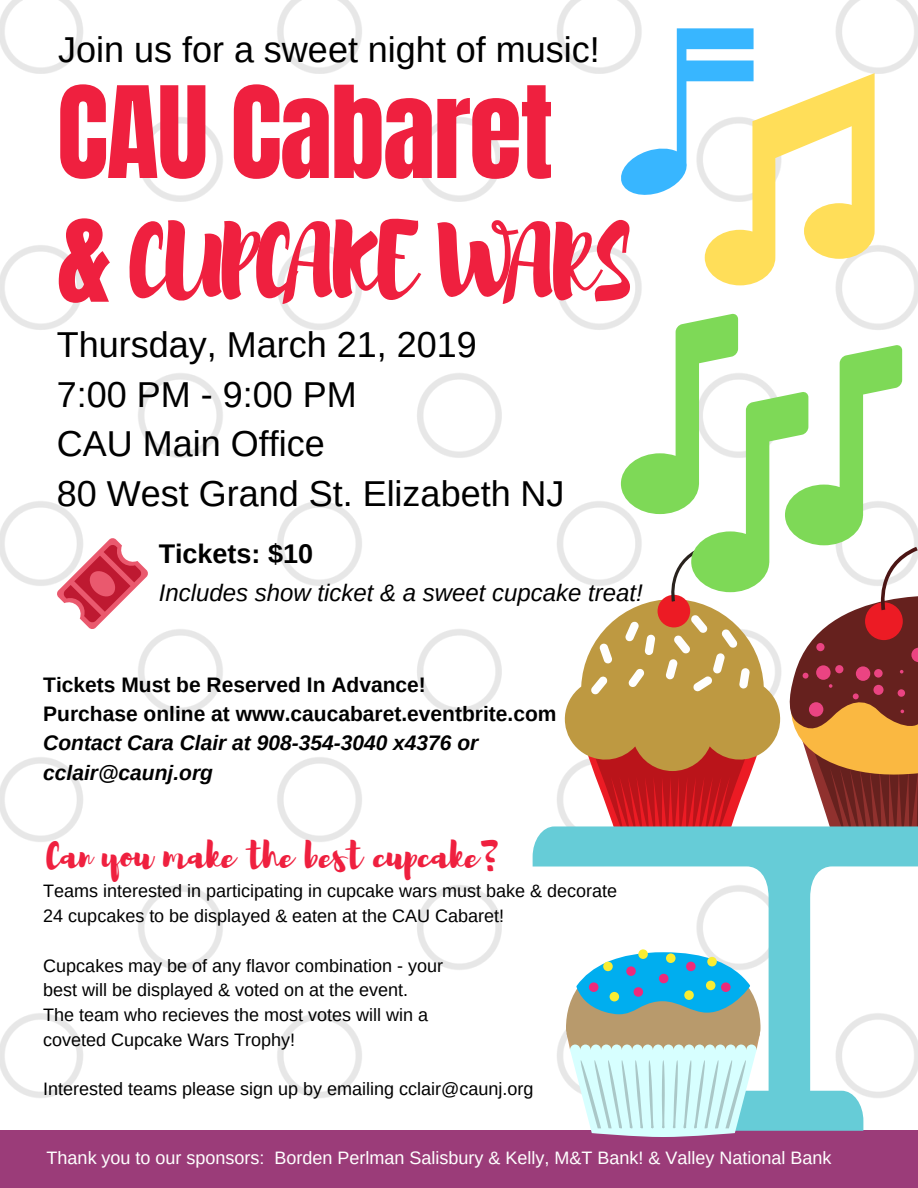
<style>
.page{position:relative;width:918px;height:1188px;background:#fff}
.page>*{position:absolute;margin:0;border:0;box-sizing:border-box;transform-origin:0 0}
.t1{font:108px/123.8px "Anton";letter-spacing:-.015em;color:#ef203f}
.t2{font:96px "Brusher";letter-spacing:-.015em;color:#ef203f}
.t3{font:36px/49.5px "Arimo";color:#000}
.t4{font:36px "Brusher";color:#ef203f}
.t5{font:700 27px "Arimo";color:#000}
.t6{font:italic 24px "Arimo";color:#000}
.t7{font:700 21px/29.2px "Arimo";color:#000}
.t8{font:italic 700 21px/29.2px "Arimo";color:#000}
.t9{font:18px/24.8px "Arimo";color:#000}
.t10{font:18px "Arimo";color:#fff}
</style>
<div class="page">
<img style="left:0;top:0;width:918px;height:1098px">
<div style="left:0;top:1130px;width:918px;height:58px;background:#9b3c79"></div>
<svg style="left:533px;top:826px;width:385px;height:305px"></svg>
<svg style="left:621px;top:313px;width:281px;height:78px"></svg>
<svg style="left:559px;top:391px;width:359px;height:460px"></svg>
<svg style="left:621px;top:28px;width:254px;height:257px"></svg>
<svg style="left:566px;top:949px;width:195px;height:188px;background:#a7cfd1"></svg>
<svg style="left:57px;top:538px;width:91px;height:91px"></svg>
<h3 class="t3" style="left:58px;top:25px;width:543px">Join us for a sweet night of music!</h3>
<h1 class="t1" style="left:57px;top:72px;width:498px">CAU Cabaret &amp;</h1>
<h2 class="t2" style="left:129px;top:198px;width:504px">CUPCAKE WARS</h2>
<h3 class="t3" style="left:57px;top:320px;width:509px">Thursday, March 21, 2019<br>7:00 PM - 9:00 PM<br>CAU Main Office<br>80 West Grand St. Elizabeth NJ</h3>
<h3 class="t5" style="left:159px;top:539px;width:156px">Tickets: $10</h3>
<h3 class="t6" style="left:159px;top:580px;width:486px">Includes show ticket &amp; a sweet cupcake treat!</h3>
<p class="t7" style="left:43px;top:670px;width:515px">Tickets Must be Reserved In Advance!<br>Purchase online at www.caucabaret.eventbrite.com</p>
<p class="t8" style="left:43px;top:729px;width:437px">Contact Cara Clair at 908-354-3040 x4376 or cclair@caunj.org</p>
<h3 class="t4" style="left:47px;top:832px;width:453px">Can you make the best cupcake?</h3>
<p class="t9" style="left:43px;top:879px;width:575px">Teams interested in participating in cupcake wars must bake &amp; decorate<br>24 cupcakes to be displayed &amp; eaten at the CAU Cabaret!</p>
<p class="t9" style="left:43px;top:953px;width:401px">Cupcakes may be of any flavor combination - your best will be displayed &amp; voted on at the event.<br>The team who recieves the most votes will win a coveted Cupcake Wars Trophy!</p>
<p class="t9" style="left:43px;top:1077px;width:492px">Interested teams please sign up by emailing cclair@caunj.org</p>
<p class="t10" style="left:47px;top:1147px;width:786px">Thank you to our sponsors: Borden Perlman Salisbury &amp; Kelly, M&amp;T Bank! &amp; Valley National Bank</p>
</div>
